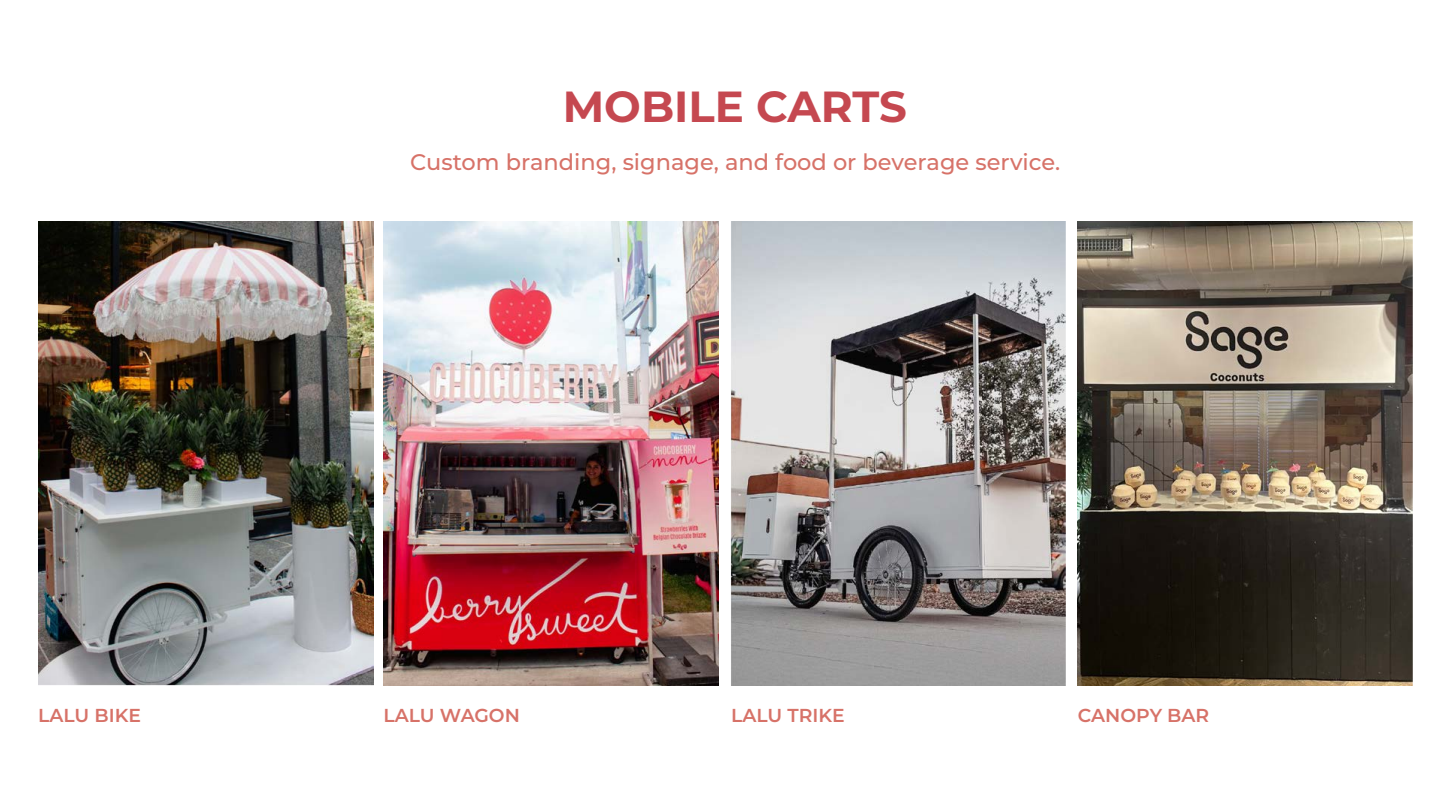
<style>
.page{position:relative;width:1440px;height:810px;background:#fff}
.page>*{position:absolute;margin:0;border:0;box-sizing:border-box;transform-origin:0 0}
.t1{font:700 43.5px "Montserrat";color:#c54850}
.t2{font:500 22.5px "Montserrat";color:#d77268}
.t3{font:600 18.75px "Montserrat";color:#d77268}
</style>
<div class="page">
<img style="left:384px;top:222px;width:335px;height:464px">
<img style="left:38px;top:222px;width:335px;height:464px">
<img style="left:1078px;top:222px;width:335px;height:464px">
<img style="left:731px;top:222px;width:335px;height:464px">
<h1 class="t1" style="left:563px;top:75px;width:346px">MOBILE CARTS</h1>
<p class="t2" style="left:410px;top:146px;width:652px">Custom branding, signage, and food or beverage service.</p>
<p class="t3" style="left:38px;top:702px;width:104px">LALU BIKE</p>
<p class="t3" style="left:384px;top:702px;width:138px">LALU WAGON</p>
<p class="t3" style="left:731px;top:702px;width:115px">LALU TRIKE</p>
<p class="t3" style="left:1078px;top:702px;width:133px">CANOPY BAR</p>
</div>
